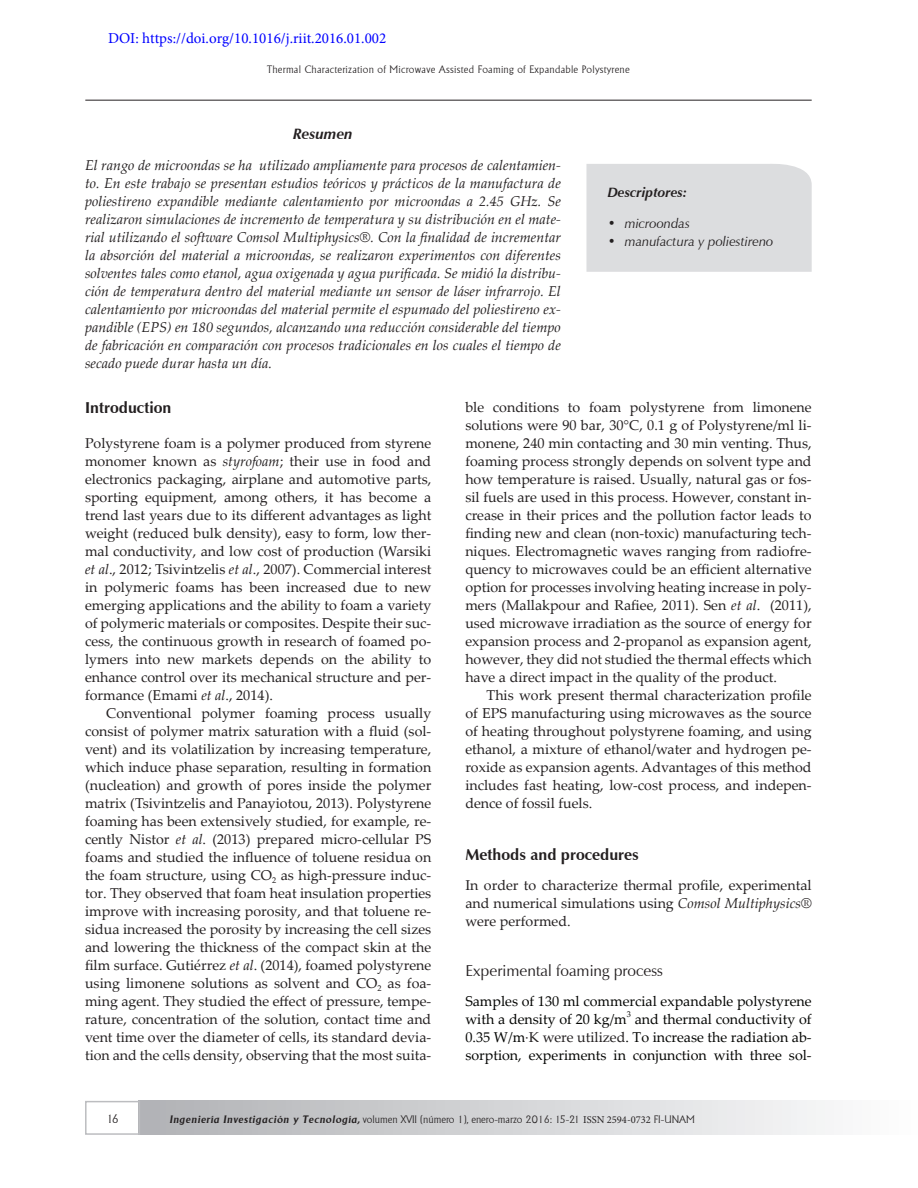
<style>
.page{position:relative;width:918px;height:1188px;background:#fff}
.page>*{position:absolute;margin:0;border:0;box-sizing:border-box;transform-origin:0 0}
.t1{font:700 15.75px "Zapf Humanist 601 BT";color:#231f20}
.t2{font:15.75px "Zapf Humanist 601 BT";color:#231f20}
.t3{font:15px "Minion Pro";color:#00f}
.t4{font:italic 700 15px "Zapf Humanist 601 BT";color:#231f20}
.t5{font:14.25px/18px "Palatino Linotype";color:#231f20;text-align:justify}
.t6{font:italic 14.25px/18px "Palatino Linotype";color:#231f20;text-align:justify}
.t7{font:14.25px/18px "Palatino Linotype";color:#040503;text-align:justify}
.t8{font:italic 13.5px "Zapf Humanist 601 BT";color:#231f20}
.t9{font:italic 700 13.5px "Zapf Humanist 601 BT";color:#231f20}
.t10{font:300 12px "Adelon";color:#231f20}
.t11{font:300 10.5px "Adelon";color:#231f20}
.t12{font:300 10.5px "Adelon";letter-spacing:.025em;color:#231f20}
.s1{font-style:normal}
.s2{font-style:italic}
.s3{color:#231f20}
.s4{font-weight:600;font-style:italic}
.s5{font-family:"Minion Pro";font-weight:400}
</style>
<div class="page">
<div style="left:138px;top:1101px;width:780px;height:34px;background:linear-gradient(to right,#b0b1b5,#fdfefe)"></div>
<hr style="left:85px;top:100px;width:727px;height:1px;background:#231f20">
<div style="left:85px;top:1101px;width:55px;height:34px;border:2px solid #bcbdc0"></div>
<div style="left:586px;top:164px;width:226px;height:108px;background:#dcdddf"></div>
<p class="t3" style="left:108px;top:28px;width:280px">DOI: https://doi.org/10.1016/j.riit.2016.01.002</p>
<p class="t12" style="left:267px;top:63px;width:364px">Thermal Characterization of Microwave Assisted Foaming of Expandable Polystyrene</p>
<p class="t4" style="left:293px;top:125px;width:61px">Resumen</p>
<p class="t6" style="left:85px;top:156px;width:477px">El rango de microondas se ha utilizado ampliamente para procesos de calentamien&shy;to. En este trabajo se presentan estudios teóricos y prácticos de la manufactura de poliestireno expandible mediante calentamiento por microondas a 2.45 GHz. Se realizaron simulaciones de incremento de temperatura y su distribución en el mate&shy;rial utilizando el software Comsol Multiphysics®. Con la finalidad de incrementar la absorción del material a microondas, se realizaron experimentos con diferentes solventes tales como etanol, agua oxigenada y agua purificada. Se midió la distribu&shy;ción de temperatura dentro del material mediante un sensor de láser infrarrojo. El calentamiento por microondas del material permite el espumado del poliestireno ex&shy;pandible (EPS) en 180 segundos, alcanzando una reducción considerable del tiempo de fabricación en comparación con procesos tradicionales en los cuales el tiempo de secado puede durar hasta un día.</p>
<p class="t9" style="left:608px;top:184px;width:81px">Descriptores:</p>
<p class="t8" style="left:608px;top:215px;width:84px"><span class="s1">•</span> microondas</p>
<p class="t8" style="left:608px;top:233px;width:167px"><span class="s1">•</span> manufactura y poliestireno</p>
<p class="t1" style="left:85px;top:398px;width:88px">Introduction</p>
<p class="t5" style="left:85px;top:433px;width:348px">Polystyrene foam is a polymer produced from styrene monomer known as <span class="s2">styrofoam</span>; their use in food and electronics packaging, airplane and automotive parts, sporting equipment, among others, it has become a trend last years due to its different advantages as light weight (reduced bulk density), easy to form, low ther&shy;mal conductivity, and low cost of production (Warsiki <span class="s2">et al</span>., 2012; Tsivintzelis <span class="s2">et al</span>., 2007). Commercial interest in polymeric foams has been increased due to new emerging applications and the ability to foam a variety of polymeric materials or composites. Despite their suc&shy;cess, the continuous growth in research of foamed po&shy;lymers into new markets depends on the ability to enhance control over its mechanical structure and per&shy;formance (Emami <span class="s2">et al</span>., 2014).</p>
<p class="t5" style="left:85px;top:703px;width:348px;text-indent:21px">Conventional polymer foaming process usually consist of polymer matrix saturation with a fluid (sol&shy;vent) and its volatilization by increasing temperature, which induce phase separation, resulting in formation (nucleation) and growth of pores inside the polymer matrix (Tsivintzelis and Panayiotou, 2013). Polystyrene foaming has been extensively studied, for example, re&shy;cently Nistor <span class="s2">et al</span>. (2013) prepared micro-cellular PS foams and studied the influence of toluene residua on the foam structure, using CO<sub>2</sub> as high-pressure induc&shy;tor. They observed that foam heat insulation properties improve with increasing porosity, and that toluene re&shy;sidua increased the porosity by increasing the cell sizes and lowering the thickness of the compact skin at the film surface. Gutiérrez <span class="s2">et al</span>. (2014), foamed polystyrene using limonene solutions as solvent and CO<sub>2</sub> as foa&shy;ming agent. They studied the effect of pressure, tempe&shy;rature, concentration of the solution, contact time and vent time over the diameter of cells, its standard devia&shy;tion and the cells density, observing that the most suita-</p>
<p class="t5" style="left:465px;top:397px;width:348px">ble conditions to foam polystyrene from limonene solutions were 90 bar, 30°C, 0.1 g of Polystyrene/ml li&shy;monene, 240 min contacting and 30 min venting. Thus, foaming process strongly depends on solvent type and how temperature is raised. Usually, natural gas or fos&shy;sil fuels are used in this process. However, constant in&shy;crease in their prices and the pollution factor leads to finding new and clean (non-toxic) manufacturing tech&shy;niques. Electromagnetic waves ranging from radiofre&shy;quency to microwaves could be an efficient alternative option for processes involving heating increase in poly&shy;mers (Mallakpour and Rafiee, 2011). Sen <span class="s2">et al</span>. (2011), used microwave irradiation as the source of energy for expansion process and 2-propanol as expansion agent, however, they did not studied the thermal effects which have a direct impact in the quality of the product.</p>
<p class="t5" style="left:465px;top:685px;width:348px;text-indent:21px">This work present thermal characterization profile of EPS manufacturing using microwaves as the source of heating throughout polystyrene foaming, and using ethanol, a mixture of ethanol/water and hydrogen pe&shy;roxide as expansion agents. Advantages of this method includes fast heating, low-cost process, and indepen&shy;dence of fossil fuels.</p>
<p class="t1" style="left:465px;top:845px;width:175px">Methods and procedures</p>
<p class="t5" style="left:465px;top:876px;width:348px">In order to characterize thermal profile, experimental and numerical simulations using <span class="s2">Comsol Multiphysics</span>® were performed.</p>
<p class="t2" style="left:465px;top:961px;width:199px">Experimental foaming process</p>
<p class="t7" style="left:465px;top:991px;width:348px">Samples of 130 ml commercial expandable polystyrene with a density of 20 kg/m<sup>3</sup> and thermal conductivity of 0.35 W/m<span class="s3">∙K were utilized</span>. To increase the radiation ab&shy;sorption, experiments in conjunction with three sol-</p>
<p class="t10" style="left:106px;top:1112px;width:14px">16</p>
<p class="t11" style="left:169px;top:1113px;width:527px"><span class="s4">Ingeniería Investigación y Tecnología,</span> volumen XVII (número 1), enero-marzo 2016: 15-21 <span class="s5">ISSN 2594-0732</span> FI-UNAM</p>
</div>
